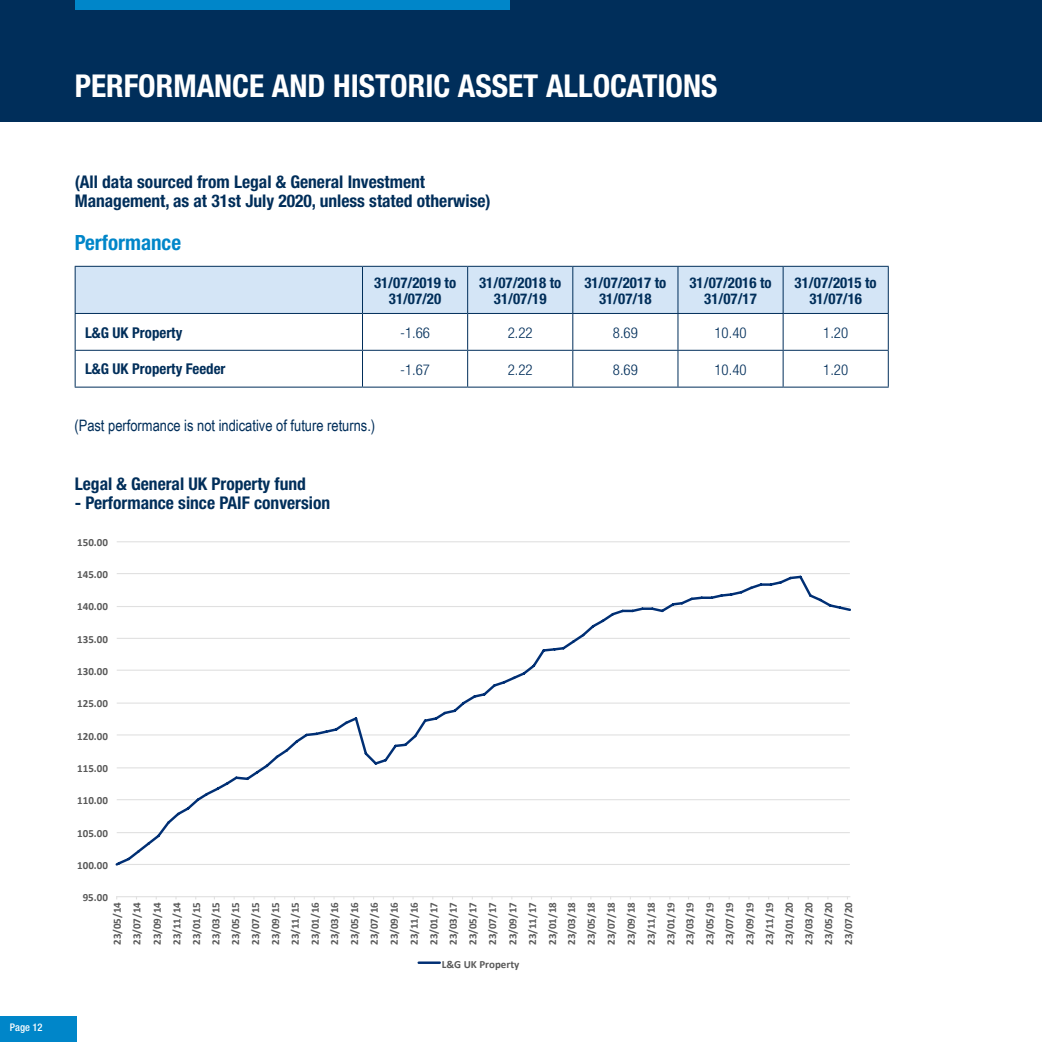
<style>
.page{position:relative;width:1042px;height:1042px;background:#fff}
.page>*{position:absolute;margin:0;border:0;box-sizing:border-box;transform-origin:0 0}
.t1{font:700 condensed 31.5px "Helvetica Neue LT Std";color:#fff}
.t2{font:700 condensed 21px "Helvetica Neue";color:#0086c9}
.t3{font:700 condensed 17.5px/19.2px "Helvetica Neue";color:#002e5a}
.t4{font:15.75px "Arial Narrow";color:#002e5a}
.t5{font:700 condensed 14.88px/15.8px "Helvetica Neue";color:#002e5a;text-align:center}
.t6{font:300 condensed 14.88px "Helvetica Neue";color:#002e5a}
.t7{font:700 11.03px/19.8px "Calibri";color:#595959;text-align:justify}
.t8{font:500 condensed 10.5px "Helvetica Neue LT Std";color:#fff}
</style>
<div class="page">
<div style="left:0;top:0;width:1042px;height:121px;background:#002e5a"></div>
<div style="left:76px;top:0;width:434px;height:10px;background:#0086c9"></div>
<div style="left:76px;top:267px;width:812px;height:46px;background:#d4e5f6"></div>
<hr style="left:75px;top:267px;width:1px;height:46px;background:#002e5a">
<hr style="left:75px;top:266px;width:287px;height:1px;background:#002e5a">
<hr style="left:362px;top:266px;width:106px;height:1px;background:#002e5a">
<hr style="left:468px;top:266px;width:105px;height:1px;background:#002e5a">
<hr style="left:573px;top:266px;width:105px;height:1px;background:#002e5a">
<hr style="left:678px;top:266px;width:105px;height:1px;background:#002e5a">
<hr style="left:783px;top:266px;width:106px;height:1px;background:#002e5a">
<hr style="left:362px;top:267px;width:1px;height:46px;background:#002e5a">
<hr style="left:467px;top:267px;width:1px;height:46px;background:#002e5a">
<hr style="left:572px;top:267px;width:1px;height:46px;background:#002e5a">
<hr style="left:677px;top:267px;width:1px;height:46px;background:#002e5a">
<hr style="left:782px;top:267px;width:1px;height:46px;background:#002e5a">
<hr style="left:888px;top:267px;width:1px;height:46px;background:#002e5a">
<hr style="left:75px;top:314px;width:1px;height:36px;background:#002e5a">
<hr style="left:75px;top:351px;width:1px;height:36px;background:#002e5a">
<hr style="left:75px;top:313px;width:287px;height:1px;background:#002e5a">
<hr style="left:362px;top:313px;width:106px;height:1px;background:#002e5a">
<hr style="left:468px;top:313px;width:105px;height:1px;background:#002e5a">
<hr style="left:573px;top:313px;width:105px;height:1px;background:#002e5a">
<hr style="left:678px;top:313px;width:105px;height:1px;background:#002e5a">
<hr style="left:783px;top:313px;width:106px;height:1px;background:#002e5a">
<hr style="left:75px;top:350px;width:287px;height:1px;background:#002e5a">
<hr style="left:362px;top:350px;width:106px;height:1px;background:#002e5a">
<hr style="left:468px;top:350px;width:105px;height:1px;background:#002e5a">
<hr style="left:573px;top:350px;width:105px;height:1px;background:#002e5a">
<hr style="left:678px;top:350px;width:105px;height:1px;background:#002e5a">
<hr style="left:783px;top:350px;width:106px;height:1px;background:#002e5a">
<hr style="left:75px;top:387px;width:287px;height:1px;background:#002e5a">
<hr style="left:362px;top:387px;width:106px;height:1px;background:#002e5a">
<hr style="left:468px;top:387px;width:105px;height:1px;background:#002e5a">
<hr style="left:573px;top:387px;width:105px;height:1px;background:#002e5a">
<hr style="left:678px;top:387px;width:105px;height:1px;background:#002e5a">
<hr style="left:783px;top:387px;width:106px;height:1px;background:#002e5a">
<hr style="left:362px;top:314px;width:1px;height:36px;background:#002e5a">
<hr style="left:467px;top:314px;width:1px;height:36px;background:#002e5a">
<hr style="left:572px;top:314px;width:1px;height:36px;background:#002e5a">
<hr style="left:677px;top:314px;width:1px;height:36px;background:#002e5a">
<hr style="left:782px;top:314px;width:1px;height:36px;background:#002e5a">
<hr style="left:888px;top:314px;width:1px;height:36px;background:#002e5a">
<hr style="left:362px;top:351px;width:1px;height:36px;background:#002e5a">
<hr style="left:467px;top:351px;width:1px;height:36px;background:#002e5a">
<hr style="left:572px;top:351px;width:1px;height:36px;background:#002e5a">
<hr style="left:677px;top:351px;width:1px;height:36px;background:#002e5a">
<hr style="left:782px;top:351px;width:1px;height:36px;background:#002e5a">
<hr style="left:888px;top:351px;width:1px;height:36px;background:#002e5a">
<svg style="left:115px;top:541px;width:736px;height:423px"></svg>
<div style="left:0;top:1016px;width:76px;height:26px;background:#0086c9"></div>
<p class="t8" style="left:10px;top:1021px;width:34px">Page 12</p>
<h1 class="t1" style="left:75px;top:67px;width:644px">PERFORMANCE AND HISTORIC ASSET ALLOCATIONS</h1>
<h3 class="t3" style="left:75px;top:172px;width:417px">(All data sourced from Legal &amp; General Investment<br>Management, as at 31st July 2020, unless stated otherwise)</h3>
<h2 class="t2" style="left:75px;top:230px;width:108px">Performance</h2>
<h3 class="t5" style="left:374px;top:274px;width:84px">31/07/2019 to<br>31/07/20</h3>
<h3 class="t5" style="left:479px;top:274px;width:84px">31/07/2018 to<br>31/07/19</h3>
<h3 class="t5" style="left:584px;top:274px;width:84px">31/07/2017 to<br>31/07/18</h3>
<h3 class="t5" style="left:689px;top:274px;width:84px">31/07/2016 to<br>31/07/17</h3>
<h3 class="t5" style="left:794px;top:274px;width:84px">31/07/2015 to<br>31/07/16</h3>
<h3 class="t5" style="left:85px;top:324px;width:99px">L&amp;G UK Property</h3>
<h3 class="t6" style="left:400px;top:324px;width:31px">-1.66</h3>
<h3 class="t6" style="left:508px;top:324px;width:26px">2.22</h3>
<h3 class="t6" style="left:613px;top:324px;width:26px">8.69</h3>
<h3 class="t6" style="left:714px;top:324px;width:34px">10.40</h3>
<h3 class="t6" style="left:823px;top:324px;width:26px">1.20</h3>
<h3 class="t5" style="left:85px;top:361px;width:142px">L&amp;G UK Property Feeder</h3>
<h3 class="t6" style="left:400px;top:361px;width:31px">-1.67</h3>
<h3 class="t6" style="left:508px;top:361px;width:26px">2.22</h3>
<h3 class="t6" style="left:613px;top:361px;width:26px">8.69</h3>
<h3 class="t6" style="left:714px;top:361px;width:34px">10.40</h3>
<h3 class="t6" style="left:823px;top:361px;width:26px">1.20</h3>
<h3 class="t4" style="left:74px;top:414px;width:302px">(Past performance is not indicative of future returns.)</h3>
<h3 class="t3" style="left:75px;top:474px;width:233px">Legal &amp; General UK Property fund</h3>
<h3 class="t3" style="left:75px;top:493px;width:257px">- Performance since PAIF conversion</h3>
<p class="t7" style="left:77px;top:532px;width:32px">150.00</p>
<p class="t7" style="left:77px;top:565px;width:32px">145.00</p>
<p class="t7" style="left:77px;top:597px;width:32px">140.00</p>
<p class="t7" style="left:77px;top:629px;width:32px">135.00</p>
<p class="t7" style="left:77px;top:661px;width:32px">130.00</p>
<p class="t7" style="left:77px;top:694px;width:32px">125.00</p>
<p class="t7" style="left:77px;top:726px;width:32px">120.00</p>
<p class="t7" style="left:77px;top:758px;width:32px">115.00</p>
<p class="t7" style="left:77px;top:790px;width:32px">110.00</p>
<p class="t7" style="left:77px;top:823px;width:32px">105.00</p>
<p class="t7" style="left:77px;top:855px;width:32px">100.00</p>
<p class="t7" style="left:83px;top:887px;width:27px">95.00</p>
<p class="t7" style="left:107px;top:945px;width:44px;rotate:-90deg">23/05/14<br>23/07/14<br>23/09/14<br>23/11/14<br>23/01/15<br>23/03/15<br>23/05/15<br>23/07/15<br>23/09/15<br>23/11/15<br>23/01/16<br>23/03/16<br>23/05/16<br>23/07/16<br>23/09/16<br>23/11/16<br>23/01/17<br>23/03/17<br>23/05/17<br>23/07/17<br>23/09/17<br>23/11/17<br>23/01/18<br>23/03/18<br>23/05/18<br>23/07/18<br>23/09/18<br>23/11/18<br>23/01/19<br>23/03/19<br>23/05/19<br>23/07/19<br>23/09/19<br>23/11/19<br>23/01/20<br>23/03/20<br>23/05/20<br>23/07/20</p>
<p class="t7" style="left:442px;top:954px;width:79px">L&amp;G UK Property</p>
</div>
